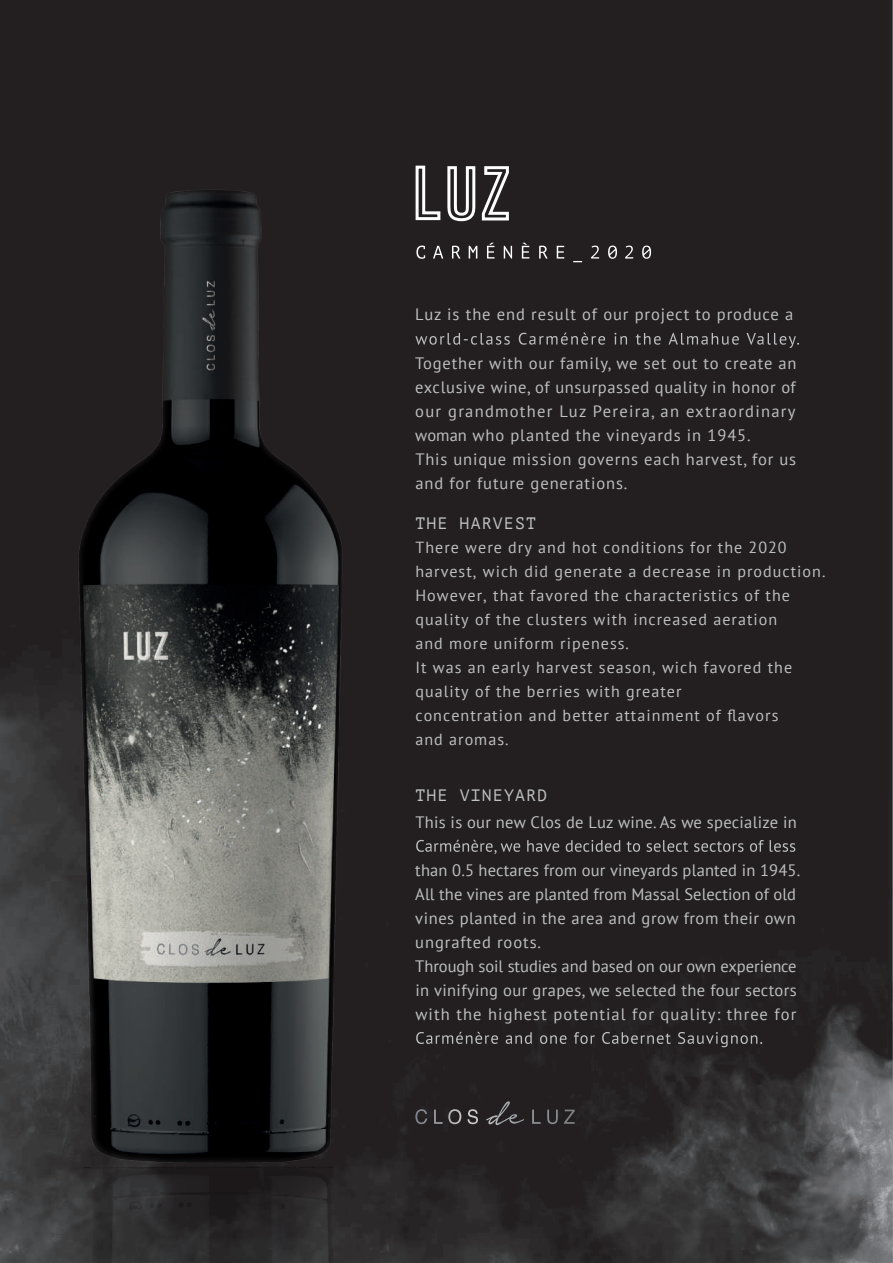
<style>
.page{position:relative;width:893px;height:1263px;background:#fff}
.page>*{position:absolute;margin:0;border:0;box-sizing:border-box;transform-origin:0 0}
.t1{font:16.5px/24px "PT Sans";letter-spacing:.01em;color:#bfc0c1}
.t2{font:16.5px/24px "PT Sans";letter-spacing:.04em;color:#bfc0c1}
.t3{font:16.5px "PT Sans";letter-spacing:.015em;color:#bfc0c1}
.t4{font:16.5px "PT Mono";letter-spacing:.07em;color:#bfc0c1}
.t5{font:16.05px/24px "PT Sans";letter-spacing:.065em;color:#bfc0c1}
</style>
<div class="page">
<img style="left:0;top:0;width:893px;height:1263px">
<svg style="left:416px;top:243px;width:235px;height:19px;background:#403d3e"></svg>
<img style="left:38px;top:1095px;width:341px;height:144px">
<svg style="left:415px;top:333px;width:384px;height:15px;background:#3c393a"></svg>
<svg style="left:416px;top:840px;width:379px;height:14px;background:#423f40"></svg>
<svg style="left:416px;top:1032px;width:346px;height:15px;background:#3e3b3c"></svg>
<hr style="left:415px;top:511px;width:382px;height:1px;background:#231f20">
<svg style="left:486px;top:1101px;width:38px;height:24px"></svg>
<img style="left:46px;top:139px;width:305px;height:1023px">
<img style="left:48px;top:1165px;width:304px;height:98px">
<svg style="left:414px;top:164px;width:96px;height:59px"></svg>
<p class="t2" style="left:415px;top:302px;width:380px">Luz is the end result of our project to produce a</p>
<p class="t2" style="left:415px;top:350px;width:383px">Together with our family, we set out to create an exclusive wine, of unsurpassed quality in honor of our grandmother Luz Pereira, an extraordinary woman who planted the vineyards in 1945.<br>This unique mission governs each harvest, for us and for future generations.</p>
<p class="t4" style="left:415px;top:514px;width:122px">THE HARVEST</p>
<p class="t5" style="left:415px;top:535px;width:412px">There were dry and hot conditions for the 2020 harvest, wich did generate a decrease in production.<br>However, that favored the characteristics of the quality of the clusters with increased aeration<br>and more uniform ripeness.<br>It was an early harvest season, wich favored the quality of the berries with greater<br>concentration and better attainment of flavors<br>and aromas.</p>
<p class="t4" style="left:415px;top:785px;width:133px">THE VINEYARD</p>
<p class="t3" style="left:415px;top:811px;width:383px">This is our new Clos de Luz wine. As we specialize in</p>
<p class="t1" style="left:415px;top:857px;width:386px">than 0.5 hectares from our vineyards planted in 1945.<br>All the vines are planted from Massal Selection of old vines planted in the area and grow from their own ungrafted roots.<br>Through soil studies and based on our own experience in vinifying our grapes, we selected the four sectors with the highest potential for quality: three for</p>
</div>
